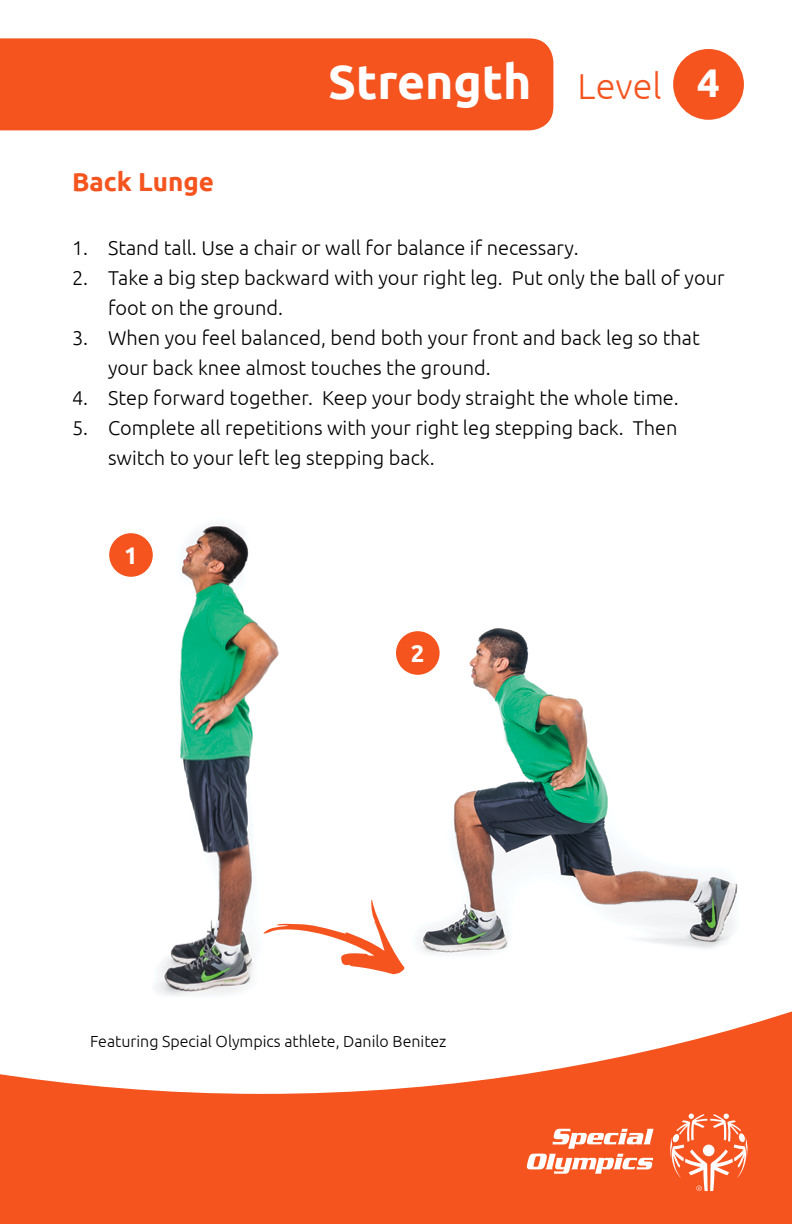
<style>
.page{position:relative;width:792px;height:1224px;background:#fff}
.page>*{position:absolute;margin:0;border:0;box-sizing:border-box;transform-origin:0 0}
.t1{font:700 48px "Ubuntu";color:#fff}
.t2{font:700 26px "Ubuntu";color:#f5541f}
.t3{font:700 24px "Ubuntu";color:#fff}
.t4{font:300 20px/30px "Ubuntu";color:#000}
.t5{font:300 16px "Ubuntu";color:#000}
.s1{font-weight:300;font-size:36px;color:#f5541f}
.s2{font-size:40px}
</style>
<div class="page">
<svg style="left:0;top:1011px;width:792px;height:213px;fill:#f5541f"></svg>
<svg style="left:526px;top:1129px;width:128px;height:45px"></svg>
<svg style="left:669px;top:1114px;width:80px;height:77px"></svg>
<div style="left:673px;top:49px;width:71px;height:71px;background:#f5541f;border-radius:50%"></div>
<div style="left:0;top:38px;width:553px;height:92px;background:#f5541f"></div>
<img style="left:109px;top:526px;width:227px;height:496px">
<img style="left:404px;top:628px;width:334px;height:326px">
<div style="left:109px;top:533px;width:44px;height:44px;background:#f5541f;border-radius:50%"></div>
<div style="left:396px;top:631px;width:44px;height:44px;background:#f5541f;border-radius:50%"></div>
<svg style="left:264px;top:900px;width:141px;height:74px"></svg>
<h2 class="t2" style="left:72px;top:166px;width:144px">Back Lunge</h2>
<h1 class="t1" style="left:328px;top:53px;width:393px">Strength <span class="s1">Level</span> <span class="s2">4</span></h1>
<p class="t4" style="left:72px;top:232px;width:508px">1. Stand tall. Use a chair or wall for balance if necessary.</p>
<p class="t4" style="left:108px;top:262px;width:618px;text-indent:-36px">2. Take a big step backward with your right leg. Put only the ball of your foot on the ground.</p>
<p class="t4" style="left:108px;top:322px;width:593px;text-indent:-36px">3. When you feel balanced, bend both your front and back leg so that your back knee almost touches the ground.</p>
<p class="t4" style="left:72px;top:382px;width:608px">4. Step forward together. Keep your body straight the whole time.</p>
<p class="t4" style="left:108px;top:412px;width:571px;text-indent:-36px">5. Complete all repetitions with your right leg stepping back. Then switch to your left leg stepping back.</p>
<p class="t3" style="left:124px;top:541px;width:15px">1</p>
<p class="t3" style="left:411px;top:639px;width:15px">2</p>
<p class="t5" style="left:90px;top:1031px;width:358px">Featuring Special Olympics athlete, Danilo Benitez</p>
</div>
